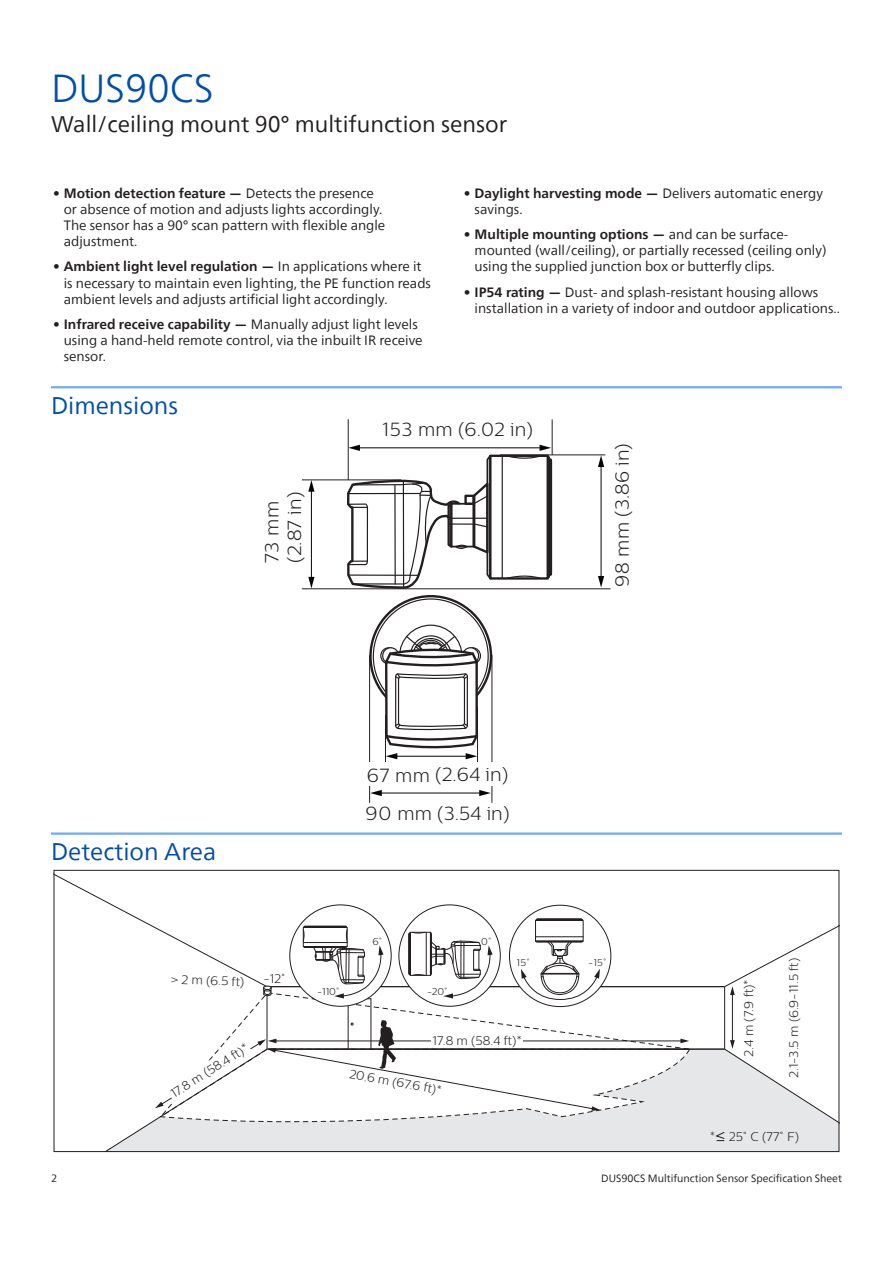
<style>
.page{position:relative;width:893px;height:1263px;background:#fff}
.page>*{position:absolute;margin:0;border:0;box-sizing:border-box;transform-origin:0 0}
.Pg2_Product_Name__26pt{font:300 39px "Neue Frutiger World";color:#004eaa}
.Mid-Page_Header__16pt{font:24px "Neue Frutiger World";color:#004eaa}
.Pg2_Wow__15pt{font:22.5px "Neue Frutiger World";color:#231f20}
.t1{font:300 19.05px/22.8px "Centrale Sans";letter-spacing:.005em;color:#231f20}
.t2{font:13.5px/16.2px "Neue Frutiger World";color:#231f20}
.t3{font:300 12.45px "Centrale Sans";color:#231f20}
.Page_Footer{font:10.5px "Neue Frutiger World";color:#231f20}
.t4{font:300 9.9px "Centrale Sans";color:#211e1e}
.t5{font:300 9.9px "Centrale Sans";color:#231f20}
.s1{font-weight:700}
</style>
<div class="page">
<hr style="left:51px;top:386px;width:791px;height:2px;background:#6eadf3">
<hr style="left:385px;top:715px;width:1px;height:50px;background:#231f20">
<hr style="left:477px;top:707px;width:1px;height:56px;background:#231f20">
<hr style="left:500px;top:455px;width:105px;height:1px;background:#231f20">
<hr style="left:302px;top:588px;width:308px;height:1px;background:#231f20">
<hr style="left:302px;top:480px;width:99px;height:1px;background:#231f20">
<hr style="left:552px;top:419px;width:1px;height:36px;background:#231f20">
<hr style="left:348px;top:419px;width:1px;height:61px;background:#231f20">
<hr style="left:358px;top:447px;width:184px;height:1px;background:#050504">
<hr style="left:601px;top:465px;width:1px;height:113px;background:#050504">
<svg style="left:598px;top:455px;width:6px;height:12px"></svg>
<svg style="left:598px;top:576px;width:6px;height:11px"></svg>
<hr style="left:311px;top:490px;width:1px;height:89px;background:#050504">
<svg style="left:308px;top:480px;width:6px;height:12px"></svg>
<svg style="left:308px;top:577px;width:6px;height:11px"></svg>
<div style="left:464px;top:647px;width:17px;height:17px;border:1px solid #231f20;border-radius:50%"></div>
<div style="left:380px;top:647px;width:17px;height:17px;border:1px solid #231f20;border-radius:50%"></div>
<div style="left:382px;top:647px;width:17px;height:17px;border:1px solid #231f20;border-radius:50%"></div>
<hr style="left:492px;top:655px;width:1px;height:148px;background:#231f20">
<hr style="left:369px;top:655px;width:1px;height:148px;background:#231f20">
<hr style="left:380px;top:793px;width:101px;height:1px;background:#050504">
<svg style="left:370px;top:790px;width:12px;height:6px"></svg>
<svg style="left:479px;top:790px;width:12px;height:6px"></svg>
<hr style="left:502px;top:456px;width:1px;height:122px;background:#231f20">
<svg style="left:505px;top:445px;width:48px;height:135px"></svg>
<svg style="left:346px;top:445px;width:146px;height:145px"></svg>
<svg style="left:383px;top:633px;width:97px;height:126px"></svg>
<div style="left:362px;top:762px;width:139px;height:24px;background:#fff"></div>
<hr style="left:51px;top:832px;width:791px;height:3px;background:#6eadf3">
<hr style="left:732px;top:993px;width:1px;height:49px;background:#231f20">
<svg style="left:730px;top:1040px;width:5px;height:8px"></svg>
<svg style="left:730px;top:987px;width:5px;height:8px"></svg>
<svg style="left:725px;top:1048px;width:112px;height:102px"></svg>
<hr style="left:724px;top:987px;width:1px;height:62px;background:#231f20">
<svg style="left:56px;top:875px;width:669px;height:112px"></svg>
<svg style="left:107px;top:1048px;width:618px;height:102px"></svg>
<div style="left:509px;top:905px;width:102px;height:101px;background:#fff;border-radius:50%"></div>
<svg style="left:715px;top:1131px;width:10px;height:10px"></svg>
<div style="left:399px;top:905px;width:101px;height:101px;background:#fff;border-radius:50%"></div>
<div style="left:290px;top:905px;width:101px;height:101px;background:#fff;border-radius:50%"></div>
<svg style="left:155px;top:918px;width:535px;height:232px"></svg>
<p class="Pg2_Product_Name__26pt" style="left:51px;top:58px;width:164px">DUS90CS</p>
<p class="Pg2_Wow__15pt" style="left:51px;top:107px;width:458px">Wall/ceiling mount 90° multifunction sensor</p>
<p class="t2" style="left:64px;top:185px;width:323px;text-indent:-11px"><span class="s1">• Motion detection feature —</span> Detects the presence or absence of motion and adjusts lights accordingly.<br>The sensor has a 90° scan pattern with flexible angle adjustment.</p>
<p class="t2" style="left:64px;top:259px;width:369px;text-indent:-11px"><span class="s1">• Ambient light level regulation —</span> In applications where it is necessary to maintain even lighting, the PE function reads ambient levels and adjusts artificial light accordingly.</p>
<p class="t2" style="left:64px;top:316px;width:360px;text-indent:-11px"><span class="s1">• Infrared receive capability —</span> Manually adjust light levels using a hand-held remote control, via the inbuilt IR receive sensor.</p>
<p class="Mid-Page_Header__16pt" style="left:51px;top:387px;width:129px">Dimensions</p>
<p class="t2" style="left:475px;top:185px;width:350px;text-indent:-11px"><span class="s1">• Daylight harvesting mode —</span> Delivers automatic energy savings.</p>
<p class="t2" style="left:475px;top:226px;width:353px;text-indent:-11px"><span class="s1">• Multiple mounting options —</span> and can be surface&shy;mounted (wall/ceiling), or partially recessed (ceiling only) using the supplied junction box or butterfly clips.</p>
<p class="t2" style="left:475px;top:284px;width:367px;text-indent:-11px"><span class="s1">• IP54 rating —</span> Dust- and splash-resistant housing allows installation in a variety of indoor and outdoor applications..</p>
<p class="t1" style="left:260px;top:563px;width:73px;rotate:-90deg">73 mm (2.87 in)</p>
<p class="t1" style="left:382px;top:418px;width:152px">153 mm (6.02 in)</p>
<p class="t1" style="left:611px;top:587px;width:146px;rotate:-90deg">98 mm (3.86 in)</p>
<p class="Mid-Page_Header__16pt" style="left:51px;top:833px;width:167px">Detection Area</p>
<p class="t3" style="left:171px;top:972px;width:75px;rotate:2deg">&gt; 2 m (6.5 ft)</p>
<p class="t3" style="left:263px;top:971px;width:24px">-12˚</p>
<p class="t3" style="left:168px;top:1088px;width:91px;rotate:-32deg">17.8 m (58.4 ft)*</p>
<p class="t1" style="left:367px;top:762px;width:143px">67 mm (2.64 in)</p>
<p class="t1" style="left:366px;top:802px;width:145px">90 mm (3.54 in)</p>
<p class="t4" style="left:317px;top:986px;width:24px">-110˚</p>
<p class="t4" style="left:372px;top:936px;width:11px">6˚</p>
<p class="t4" style="left:427px;top:986px;width:22px">-20˚</p>
<p class="t4" style="left:481px;top:936px;width:12px">0˚</p>
<p class="t5" style="left:516px;top:957px;width:15px">15˚</p>
<p class="t5" style="left:588px;top:957px;width:20px">-15˚</p>
<p class="t3" style="left:433px;top:1033px;width:91px">17.8 m (58.4 ft)*</p>
<p class="t3" style="left:351px;top:1067px;width:95px;rotate:10deg">20.6 m (67.6 ft)*</p>
<p class="t3" style="left:742px;top:1056px;width:79px;rotate:-90deg">2.4 m (7.9 ft)*</p>
<p class="t3" style="left:787px;top:1077px;width:121px;rotate:-90deg">2.1-3.5 m (6.9-11.5 ft)</p>
<p class="t3" style="left:710px;top:1130px;width:91px">* 25˚ C (77˚ F)</p>
<p class="Page_Footer" style="left:51px;top:1170px;width:8px">2</p>
<p class="Page_Footer" style="left:601px;top:1170px;width:242px">DUS90CS Multifunction Sensor Specification Sheet</p>
</div>
